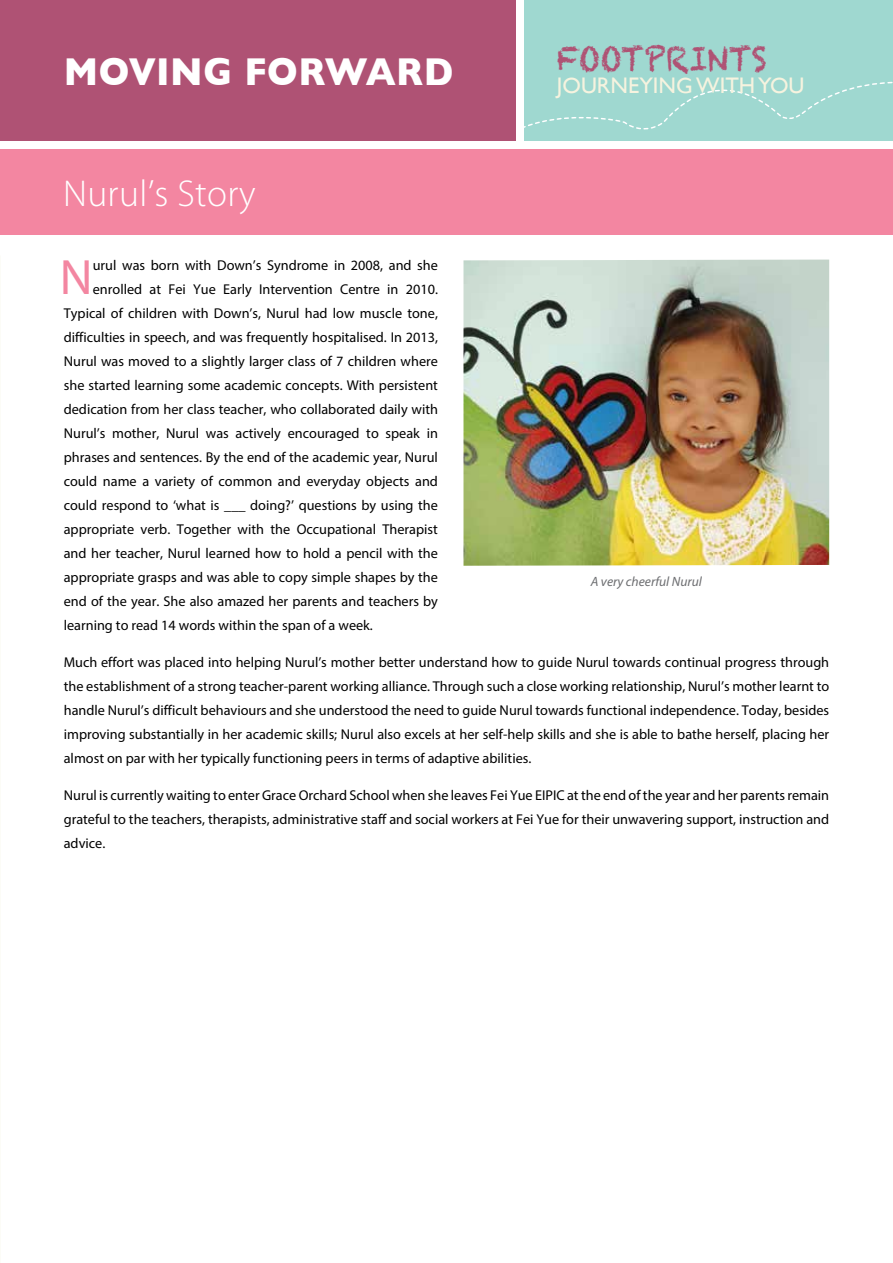
<style>
.page{position:relative;width:893px;height:1263px;background:#fff}
.page>*{position:absolute;margin:0;border:0;box-sizing:border-box;transform-origin:0 0}
.t1{font:49.8px "Myriad Pro";color:#f386a1}
.t2{font:700 39.6px "Gill Sans";letter-spacing:.015em;color:#fff;scale:.91 1}
.t3{font:300 37.5px "Myriad Pro";letter-spacing:.01em;color:#fff}
.t4{font:33px "Chalkduster";color:#af5274;scale:.91 1}
.t5{font:22.5px "Gill Sans";color:#f6f3df}
.t6{font:14.25px/24px "Myriad Pro";color:#000;text-align:justify}
.t7{font:italic 13.5px "Myriad Pro";color:#6d6e71}
</style>
<div class="page">
<div style="left:0;top:149px;width:893px;height:85px;background:#f386a1"></div>
<img style="left:463px;top:260px;width:366px;height:306px">
<div style="left:524px;top:0;width:369px;height:141px;background:#9fd8d0"></div>
<div style="left:0;top:0;width:515px;height:141px;background:#af5274"></div>
<svg style="left:524px;top:81px;width:369px;height:49px"></svg>
<h2 class="t2" style="left:64px;top:40px;width:425px">MOVING FORWARD</h2>
<h3 class="t3" style="left:63px;top:171px;width:194px">Nurul’s Story</h3>
<h3 class="t4" style="left:557px;top:40px;width:232px">FOOTPRINTS</h3>
<h3 class="t5" style="left:557px;top:72px;width:249px">JOURNEYING WITH YOU</h3>
<h1 class="t1" style="left:60px;top:247px;width:34px">N</h1>
<p class="t6" style="left:93px;top:253px;width:347px">urul was born with Down’s Syndrome in 2008, and she</p>
<p class="t6" style="left:93px;top:277px;width:347px">enrolled at Fei Yue Early Intervention Centre in 2010.</p>
<p class="t6" style="left:64px;top:301px;width:376px">Typical of children with Down’s, Nurul had low muscle tone,</p>
<p class="t6" style="left:64px;top:325px;width:376px">difficulties in speech, and was frequently hospitalised. In 2013,</p>
<p class="t6" style="left:64px;top:349px;width:376px">Nurul was moved to a slightly larger class of 7 children where</p>
<p class="t6" style="left:64px;top:373px;width:376px">she started learning some academic concepts. With persistent</p>
<p class="t6" style="left:64px;top:397px;width:376px">dedication from her class teacher, who collaborated daily with</p>
<p class="t6" style="left:64px;top:421px;width:376px">Nurul’s mother, Nurul was actively encouraged to speak in</p>
<p class="t6" style="left:64px;top:445px;width:376px">phrases and sentences. By the end of the academic year, Nurul</p>
<p class="t6" style="left:64px;top:469px;width:376px">could name a variety of common and everyday objects and</p>
<p class="t6" style="left:64px;top:493px;width:376px">could respond to ‘what is ___ doing?’ questions by using the</p>
<p class="t6" style="left:64px;top:517px;width:376px">appropriate verb. Together with the Occupational Therapist</p>
<p class="t6" style="left:64px;top:541px;width:376px">and her teacher, Nurul learned how to hold a pencil with the</p>
<p class="t6" style="left:64px;top:565px;width:376px">appropriate grasps and was able to copy simple shapes by the</p>
<p class="t6" style="left:64px;top:589px;width:376px">end of the year. She also amazed her parents and teachers by</p>
<p class="t6" style="left:64px;top:613px;width:311px">learning to read 14 words within the span of a week.</p>
<p class="t6" style="left:64px;top:650px;width:767px">Much effort was placed into helping Nurul’s mother better understand how to guide Nurul towards continual progress through the establishment of a strong teacher-parent working alliance. Through such a close working relationship, Nurul’s mother learnt to handle Nurul’s difficult behaviours and she understood the need to guide Nurul towards functional independence. Today, besides improving substantially in her academic skills; Nurul also excels at her self-help skills and she is able to bathe herself, placing her almost on par with her typically functioning peers in terms of adaptive abilities.</p>
<p class="t6" style="left:64px;top:783px;width:767px">Nurul is currently waiting to enter Grace Orchard School when she leaves Fei Yue EIPIC at the end of the year and her parents remain grateful to the teachers, therapists, administrative staff and social workers at Fei Yue for their unwavering support, instruction and advice.</p>
<p class="t7" style="left:591px;top:573px;width:113px">A very cheerful Nurul</p>
</div>
